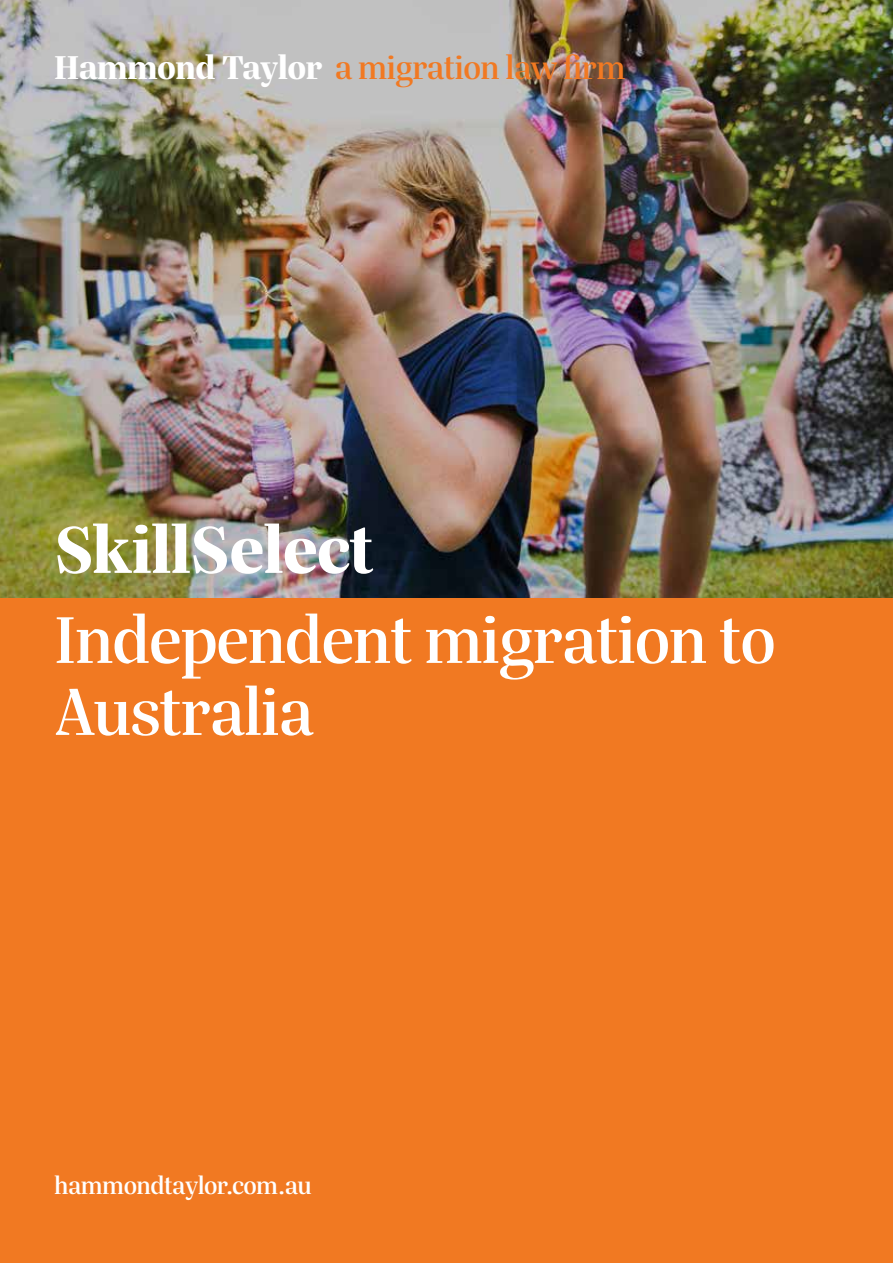
<style>
.page{position:relative;width:893px;height:1263px;background:#fff}
.page>*{position:absolute;margin:0;border:0;box-sizing:border-box;transform-origin:0 0}
.t1{font:500 72px/72px "Silva Display";color:#fff}
.t2{font:700 72px "Silva Display";color:#fff}
.t3{font:500 36px "Silva Display";color:#f17922}
.t4{font:500 27px "Silva Display";color:#fff}
.s1{font-weight:700;color:#fff}
</style>
<div class="page">
<img style="left:0;top:0;width:893px;height:598px">
<div style="left:0;top:598px;width:893px;height:665px;background:#f17922"></div>
<p class="t3" style="left:55px;top:44px;width:572px"><span class="s1">Hammond Taylor</span> a migration law firm</p>
<p class="t2" style="left:55px;top:503px;width:320px">SkillSelect</p>
<p class="t1" style="left:55px;top:602px;width:722px">Independent migration to<br>Australia</p>
<p class="t4" style="left:55px;top:1168px;width:259px">hammondtaylor.com.au</p>
</div>
